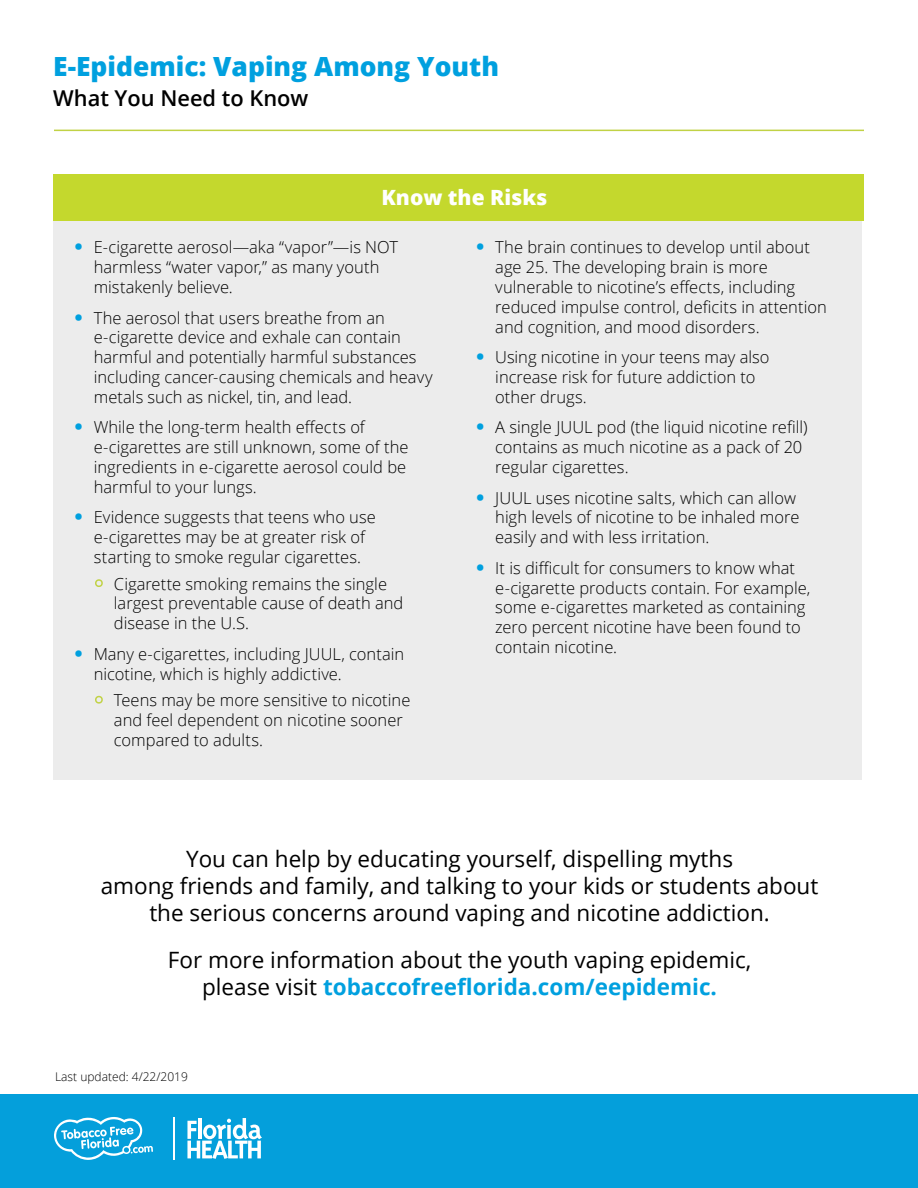
<style>
.page{position:relative;width:918px;height:1188px;background:#fff}
.page>*{position:absolute;margin:0;border:0;box-sizing:border-box;transform-origin:0 0}
.t1{font:800 26.4px "Open Sans";color:#00a0df}
.t2{font:22.5px/27px "Open Sans";color:#000;text-align:center}
.t3{font:600 21.75px "Open Sans";color:#000}
.t4{font:800 21px "Open Sans";color:#fff}
.t5{font:300 16.5px/19.8px "Open Sans";color:#000}
.t6{font:300 12px "Open Sans";color:#000}
.s1{font-family:"PT Sans";font-weight:700;font-style:italic;font-size:20.7px;color:#00a0df}
.s2{font-weight:700;color:#00a0df}
</style>
<div class="page">
<div style="left:53px;top:221px;width:809px;height:559px;background:#ececec"></div>
<div style="left:0;top:1094px;width:918px;height:94px;background:#049fdb"></div>
<svg style="left:95px;top:579px;width:8px;height:8px"></svg>
<svg style="left:95px;top:695px;width:8px;height:9px"></svg>
<svg style="left:187px;top:1118px;width:75px;height:41px"></svg>
<svg style="left:54px;top:1117px;width:99px;height:43px"></svg>
<hr style="left:173px;top:1117px;width:2px;height:43px;background:#fff">
<div style="left:53px;top:174px;width:811px;height:47px;background:#c4d82d"></div>
<hr style="left:54px;top:130px;width:810px;height:1px;background:#c1d245">
<h1 class="t1" style="left:53px;top:46px;width:447px">E-Epidemic: Vaping Among Youth</h1>
<h3 class="t3" style="left:53px;top:83px;width:257px">What You Need to Know</h3>
<p class="t4" style="left:382px;top:181px;width:167px">Know the Risks</p>
<p class="t5" style="left:94px;top:237px;width:306px;text-indent:-20px"><span class="s1">•</span> E-cigarette aerosol—aka “vapor”—is NOT harmless “water vapor,” as many youth mistakenly believe.</p>
<p class="t5" style="left:94px;top:307px;width:341px;text-indent:-20px"><span class="s1">•</span> The aerosol that users breathe from an e-cigarette device and exhale can contain harmful and potentially harmful substances including cancer-causing chemicals and heavy metals such as nickel, tin, and lead.</p>
<p class="t5" style="left:94px;top:417px;width:316px;text-indent:-20px"><span class="s1">•</span> While the long-term health effects of e-cigarettes are still unknown, some of the ingredients in e-cigarette aerosol could be harmful to your lungs.</p>
<p class="t5" style="left:74px;top:507px;width:304px;text-align:center"><span class="s1">•</span> Evidence suggests that teens who use e-cigarettes may be at greater risk of starting to smoke regular cigarettes.</p>
<p class="t5" style="left:114px;top:573px;width:291px">Cigarette smoking remains the single largest preventable cause of death and disease in the U.S.</p>
<p class="t5" style="left:94px;top:643px;width:312px;text-indent:-20px"><span class="s1">•</span> Many e-cigarettes, including JUUL, contain nicotine, which is highly addictive.</p>
<p class="t5" style="left:114px;top:690px;width:298px">Teens may be more sensitive to nicotine and feel dependent on nicotine sooner compared to adults.</p>
<p class="t5" style="left:495px;top:237px;width:333px;text-indent:-20px"><span class="s1">•</span> The brain continues to develop until about age 25. The developing brain is more vulnerable to nicotine’s effects, including reduced impulse control, deficits in attention and cognition, and mood disorders.</p>
<p class="t5" style="left:495px;top:347px;width:276px;text-indent:-20px"><span class="s1">•</span> Using nicotine in your teens may also increase risk for future addiction to other drugs.</p>
<p class="t5" style="left:495px;top:417px;width:314px;text-indent:-20px"><span class="s1">•</span> A single JUUL pod (the liquid nicotine refill) contains as much nicotine as a pack of 20 regular cigarettes.</p>
<p class="t5" style="left:495px;top:487px;width:306px;text-indent:-20px"><span class="s1">•</span> JUUL uses nicotine salts, which can allow high levels of nicotine to be inhaled more easily and with less irritation.</p>
<p class="t5" style="left:495px;top:558px;width:316px;text-indent:-20px"><span class="s1">•</span> It is difficult for consumers to know what e-cigarette products contain. For example, some e-cigarettes marketed as containing zero percent nicotine have been found to contain nicotine.</p>
<h2 class="t2" style="left:101px;top:844px;width:719px">You can help by educating yourself, dispelling myths<br>among friends and family, and talking to your kids or students about the serious concerns around vaping and nicotine addiction.</h2>
<h2 class="t2" style="left:168px;top:946px;width:585px">For more information about the youth vaping epidemic, please visit <span class="s2">tobaccofreeflorida.com/eepidemic.</span></h2>
<p class="t6" style="left:55px;top:1068px;width:134px">Last updated: 4/22/2019</p>
</div>
